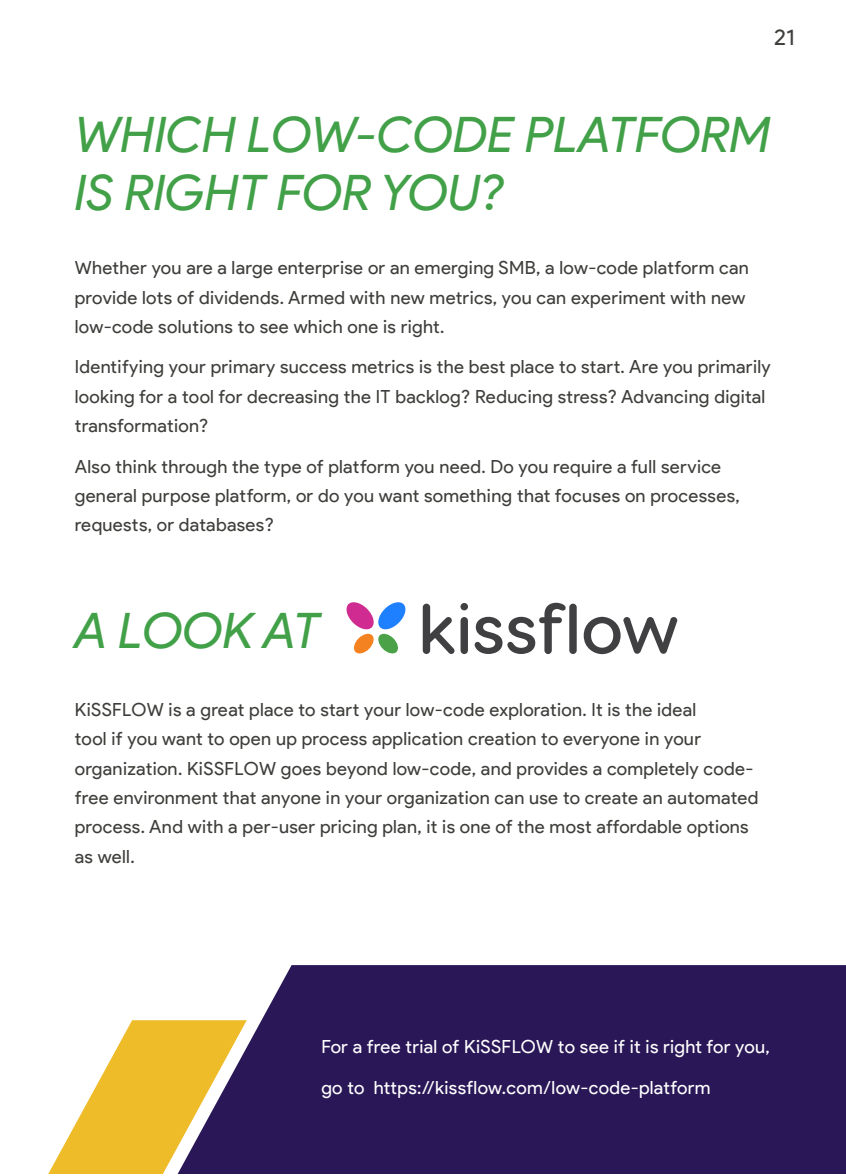
<style>
.page{position:relative;width:846px;height:1176px;background:#fff}
.page>*{position:absolute;margin:0;border:0;box-sizing:border-box;transform-origin:0 0}
.t1{font:italic 48.86px/58.6px "Product Sans";color:#42a148}
.t2{font:22.33px "Product Sans";color:#3e3e3b}
.t3{font:18.16px/29.3px "Product Sans";letter-spacing:.015em;color:#3e3e3b}
.t4{font:18.16px "Product Sans";letter-spacing:.015em;color:#fff}
</style>
<div class="page">
<div style="left:247px;top:965px;width:599px;height:208px;background:#2a1757"></div>
<svg style="left:49px;top:1020px;width:198px;height:153px"></svg>
<div style="left:372px;top:1075px;width:340px;height:25px;background:#2a1757"></div>
<svg style="left:346px;top:602px;width:60px;height:52px"></svg>
<svg style="left:423px;top:603px;width:45px;height:51px"></svg>
<svg style="left:475px;top:602px;width:102px;height:52px"></svg>
<svg style="left:584px;top:616px;width:93px;height:38px"></svg>
<p class="t2" style="left:774px;top:25px;width:22px">21</p>
<h1 class="t1" style="left:75px;top:105px;width:697px">WHICH LOW-CODE PLATFORM<br>IS RIGHT FOR YOU?</h1>
<p class="t3" style="left:75px;top:254px;width:676px">Whether you are a large enterprise or an emerging SMB, a low-code platform can provide lots of dividends. Armed with new metrics, you can experiment with new low-code solutions to see which one is right.</p>
<p class="t3" style="left:75px;top:353px;width:697px">Identifying your primary success metrics is the best place to start. Are you primarily looking for a tool for decreasing the IT backlog? Reducing stress? Advancing digital transformation?</p>
<p class="t3" style="left:75px;top:452px;width:666px">Also think through the type of platform you need. Do you require a full service general purpose platform, or do you want something that focuses on processes, requests, or databases?</p>
<h1 class="t1" style="left:75px;top:601px;width:247px">A LOOK AT</h1>
<p class="t3" style="left:75px;top:695px;width:685px">KiSSFLOW is a great place to start your low-code exploration. It is the ideal<br>tool if you want to open up process application creation to everyone in your organization. KiSSFLOW goes beyond low-code, and provides a completely code&shy;free environment that anyone in your organization can use to create an automated process. And with a per-user pricing plan, it is one of the most affordable options as well.</p>
<p class="t4" style="left:321px;top:1036px;width:450px">For a free trial of KiSSFLOW to see if it is right for you,</p>
<p class="t4" style="left:321px;top:1077px;width:391px">go to https://kissflow.com/low-code-platform</p>
</div>
